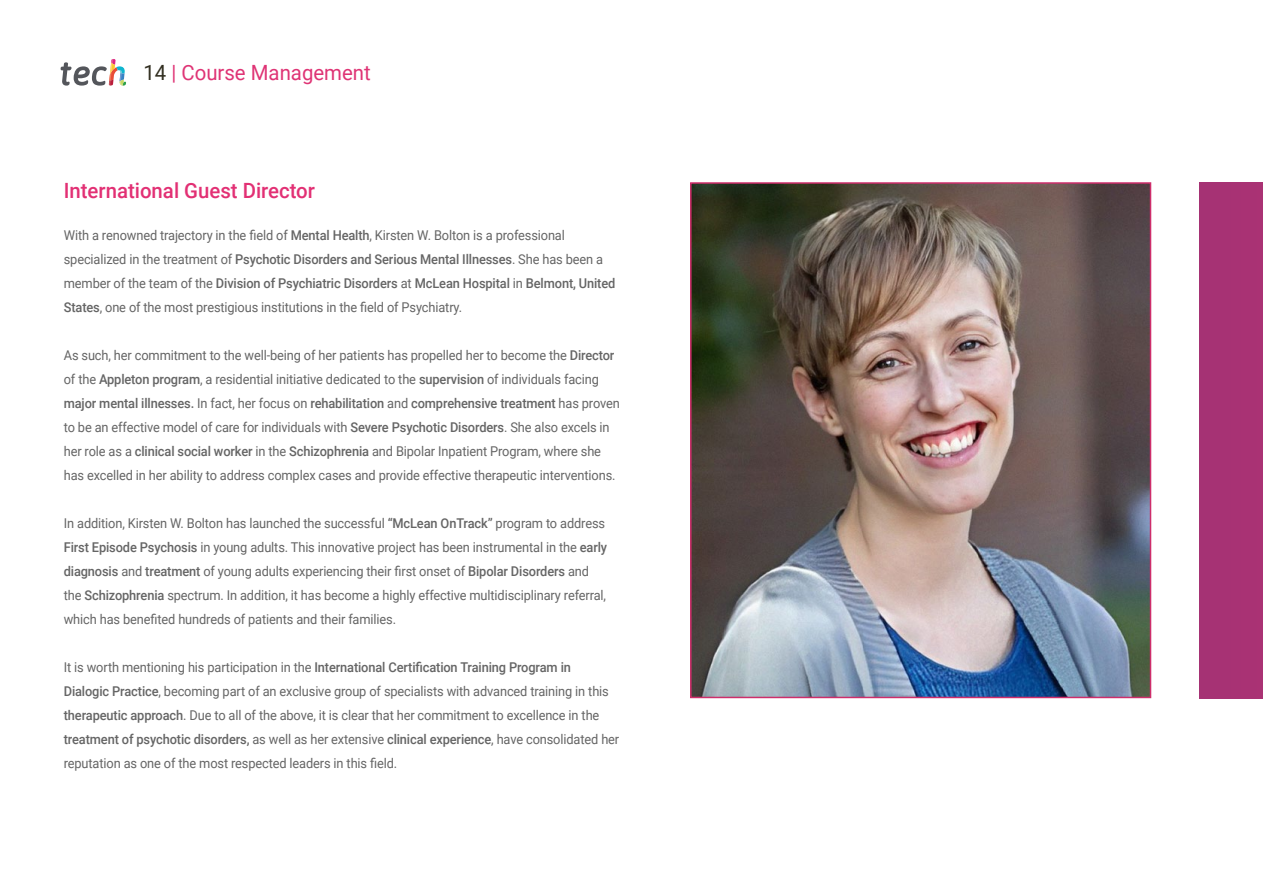
<style>
.page{position:relative;width:1263px;height:893px;background:#fff}
.page>*{position:absolute;margin:0;border:0;box-sizing:border-box;transform-origin:0 0}
.t1{font:500 21px "Roboto";color:#e23074}
.t2{font:21px "Roboto";color:#df3475}
.t3{font:13.5px/24px "Roboto";letter-spacing:-.01em;color:#656565;scale:.95 1}
.s1{color:#312e20}
.s2{font-weight:500}
</style>
<div class="page">
<div style="left:1199px;top:182px;width:64px;height:516px;background:#a73274"></div>
<img style="left:693px;top:185px;width:455px;height:510px">
<div style="left:690px;top:182px;width:461px;height:516px;border:2px solid #ce2e6b"></div>
<svg style="left:61px;top:59px;width:65px;height:27px"></svg>
<h1 class="t2" style="left:144px;top:57px;width:229px"><span class="s1">14</span> | Course Management</h1>
<h1 class="t1" style="left:64px;top:176px;width:253px">International Guest Director</h1>
<p class="t3" style="left:64px;top:222px;width:582px">With a renowned trajectory in the field of <span class="s2">Mental Health</span>, Kirsten W. Bolton is a professional specialized in the treatment of <span class="s2">Psychotic Disorders and Serious Mental Illnesses</span>. She has been a member of the team of the <span class="s2">Division of Psychiatric Disorders</span> at <span class="s2">McLean Hospital</span> in <span class="s2">Belmont, United States</span>, one of the most prestigious institutions in the field of Psychiatry.</p>
<p class="t3" style="left:64px;top:342px;width:587px">As such, her commitment to the well-being of her patients has propelled her to become the <span class="s2">Director </span>of the <span class="s2">Appleton program</span>, a residential initiative dedicated to the <span class="s2">supervision</span> of individuals facing <span class="s2">major mental illnesses.</span> In fact, her focus on <span class="s2">rehabilitation</span> and <span class="s2">comprehensive treatment</span> has proven to be an effective model of care for individuals with <span class="s2">Severe Psychotic Disorders</span>. She also excels in her role as a <span class="s2">clinical social worker</span> in the <span class="s2">Schizophrenia</span> and Bipolar Inpatient Program, where she has excelled in her ability to address complex cases and provide effective therapeutic interventions.</p>
<p class="t3" style="left:64px;top:510px;width:573px">In addition, Kirsten W. Bolton has launched the successful <span class="s2">“McLean OnTrack”</span> program to address <span class="s2">First Episode Psychosis</span> in young adults. This innovative project has been instrumental in the <span class="s2">early diagnosis</span> and <span class="s2">treatment</span> of young adults experiencing their first onset of <span class="s2">Bipolar Disorders</span> and the <span class="s2">Schizophrenia</span> spectrum. In addition, it has become a highly effective multidisciplinary referral, which has benefited hundreds of patients and their families.</p>
<p class="t3" style="left:64px;top:654px;width:586px">It is worth mentioning his participation in the <span class="s2">International Certification Training Program in Dialogic Practice</span>, becoming part of an exclusive group of specialists with advanced training in this <span class="s2">therapeutic approach</span>. Due to all of the above, it is clear that her commitment to excellence in the <span class="s2">treatment of psychotic disorders,</span> as well as her extensive <span class="s2">clinical experience</span>, have consolidated her reputation as one of the most respected leaders in this field.</p>
</div>
